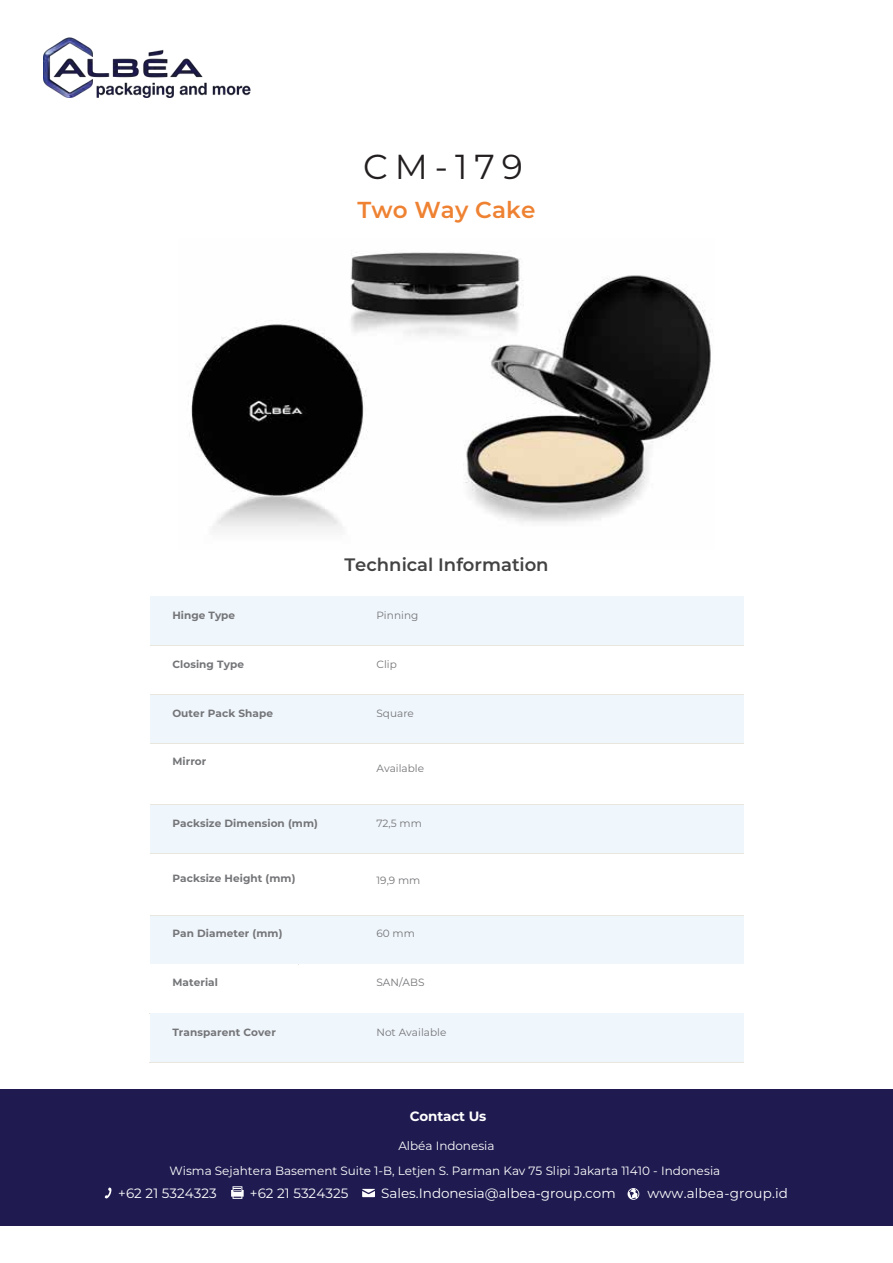
<style>
.page{position:relative;width:893px;height:1263px;background:#fff}
.page>*{position:absolute;margin:0;border:0;box-sizing:border-box;transform-origin:0 0}
.t1{font:34.65px "Montserrat";color:#231f20}
.t2{font:600 23.1px "Montserrat";letter-spacing:.005em;color:#ee8232}
.t3{font:600 18px "Montserrat";color:#424243}
.t4{font:13.5px "Montserrat";color:#fff}
.t5{font:700 13.5px "Montserrat";letter-spacing:-.01em;color:#fff}
.t6{font:12px/24.6px "Montserrat";color:#fff;text-align:center}
.t7{font:700 10.5px "Montserrat";letter-spacing:.01em;color:#747578}
.t8{font:10.5px "Montserrat";color:#747578}
</style>
<div class="page">
<img style="left:44px;top:37px;width:206px;height:60px">
<div style="left:0;top:1089px;width:893px;height:137px;background:#1f1b50"></div>
<svg style="left:104px;top:1187px;width:8px;height:12px"></svg>
<svg style="left:362px;top:1189px;width:13px;height:8px"></svg>
<svg style="left:231px;top:1186px;width:13px;height:13px"></svg>
<svg style="left:628px;top:1188px;width:11px;height:12px"></svg>
<div style="left:150px;top:596px;width:149px;height:49px;background:#eff6fc"></div>
<div style="left:299px;top:596px;width:445px;height:49px;background:#eff6fc"></div>
<hr style="left:150px;top:645px;width:148px;height:1px;background:#e9e6de">
<hr style="left:299px;top:645px;width:445px;height:1px;background:#e9e6de">
<div style="left:150px;top:694px;width:149px;height:49px;background:#eff6fc"></div>
<div style="left:299px;top:694px;width:445px;height:49px;background:#eff6fc"></div>
<hr style="left:150px;top:694px;width:148px;height:1px;background:#e9e6de">
<hr style="left:299px;top:694px;width:445px;height:1px;background:#e9e6de">
<hr style="left:150px;top:743px;width:148px;height:1px;background:#e9e6de">
<hr style="left:299px;top:743px;width:445px;height:1px;background:#e9e6de">
<div style="left:150px;top:804px;width:149px;height:49px;background:#eff6fc"></div>
<div style="left:299px;top:804px;width:445px;height:49px;background:#eff6fc"></div>
<hr style="left:150px;top:804px;width:148px;height:1px;background:#e9e6de">
<hr style="left:299px;top:804px;width:445px;height:1px;background:#e9e6de">
<hr style="left:150px;top:853px;width:148px;height:1px;background:#e9e6de">
<hr style="left:299px;top:853px;width:445px;height:1px;background:#e9e6de">
<div style="left:150px;top:915px;width:149px;height:48px;background:#eff6fc"></div>
<div style="left:299px;top:915px;width:445px;height:48px;background:#eff6fc"></div>
<hr style="left:150px;top:915px;width:148px;height:1px;background:#e9e6de">
<hr style="left:299px;top:915px;width:445px;height:1px;background:#e9e6de">
<hr style="left:150px;top:964px;width:148px;height:1px;background:#e9e6de">
<hr style="left:299px;top:964px;width:445px;height:1px;background:#e9e6de">
<hr style="left:149px;top:1013px;width:149px;height:1px;background:#e9e6de">
<hr style="left:298px;top:1013px;width:446px;height:1px;background:#e9e6de">
<div style="left:150px;top:1014px;width:149px;height:48px;background:#eff6fc"></div>
<div style="left:299px;top:1014px;width:445px;height:48px;background:#eff6fc"></div>
<hr style="left:149px;top:1062px;width:149px;height:1px;background:#e9e6de">
<hr style="left:298px;top:1062px;width:446px;height:1px;background:#e9e6de">
<img style="left:189px;top:252px;width:524px;height:278px">
<h1 class="t1" style="left:363px;top:143px;width:161px">CM-179</h1>
<h2 class="t2" style="left:357px;top:193px;width:180px">Two Way Cake</h2>
<h3 class="t3" style="left:344px;top:551px;width:206px">Technical Information</h3>
<p class="t7" style="left:172px;top:608px;width:64px">Hinge Type</p>
<p class="t7" style="left:172px;top:656px;width:73px">Closing Type</p>
<p class="t7" style="left:172px;top:705px;width:102px">Outer Pack Shape</p>
<p class="t7" style="left:172px;top:754px;width:36px">Mirror</p>
<p class="t8" style="left:376px;top:608px;width:43px">Pinning</p>
<p class="t8" style="left:376px;top:657px;width:22px">Clip</p>
<p class="t8" style="left:376px;top:706px;width:39px">Square</p>
<p class="t8" style="left:376px;top:761px;width:49px">Available</p>
<p class="t7" style="left:172px;top:816px;width:147px">Packsize Dimension (mm)</p>
<p class="t8" style="left:376px;top:816px;width:47px">72,5 mm</p>
<p class="t7" style="left:172px;top:871px;width:125px">Packsize Height (mm)</p>
<p class="t8" style="left:376px;top:873px;width:45px">19,9 mm</p>
<p class="t7" style="left:172px;top:926px;width:112px">Pan Diameter (mm)</p>
<p class="t7" style="left:172px;top:975px;width:47px">Material</p>
<p class="t8" style="left:376px;top:926px;width:40px">60 mm</p>
<p class="t8" style="left:376px;top:975px;width:50px">SAN/ABS</p>
<p class="t7" style="left:172px;top:1025px;width:105px">Transparent Cover</p>
<p class="t8" style="left:376px;top:1025px;width:71px">Not Available</p>
<p class="t5" style="left:410px;top:1107px;width:78px">Contact Us</p>
<p class="t6" style="left:170px;top:1133px;width:552px">Albéa Indonesia<br>Wisma Sejahtera Basement Suite 1-B, Letjen S. Parman Kav 75 Slipi Jakarta 11410 - Indonesia</p>
<p class="t4" style="left:118px;top:1184px;width:100px">+62 21 5324323</p>
<p class="t4" style="left:250px;top:1184px;width:100px">+62 21 5324325</p>
<p class="t4" style="left:381px;top:1184px;width:236px">Sales.Indonesia@albea-group.com</p>
<p class="t4" style="left:647px;top:1184px;width:142px">www.albea-group.id</p>
</div>
